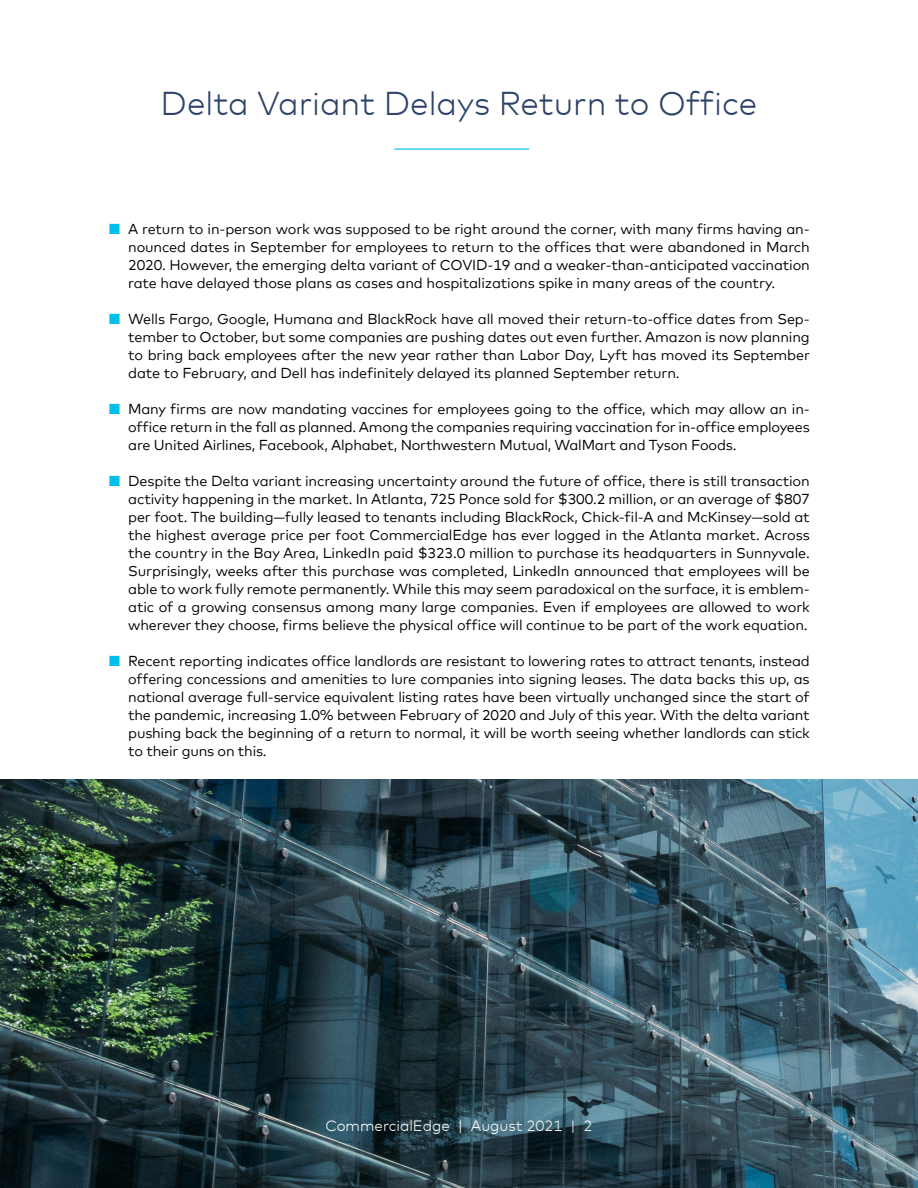
<style>
.page{position:relative;width:918px;height:1188px;background:#fff}
.page>*{position:absolute;margin:0;border:0;box-sizing:border-box;transform-origin:0 0}
.t1{font:300 33px "Mark Offc Pro";color:#2e4369}
.t2{font:300 15px "Mark Offc Pro";color:#fff}
.t3{font:14.4px/18px "Mark Offc Pro";letter-spacing:-.01em;color:#000;text-align:justify}
.s1{color:#00bfed}
</style>
<div class="page">
<img style="left:0;top:780px;width:918px;height:408px">
<hr style="left:394px;top:148px;width:135px;height:2px;background:#00bfec">
<h1 class="t1" style="left:161px;top:78px;width:598px">Delta Variant Delays Return to Office</h1>
<p class="t3" style="left:128px;top:219px;width:683px;text-indent:-20px"><span class="s1">■</span> A return to in-person work was supposed to be right around the corner, with many firms having an&shy;nounced dates in September for employees to return to the offices that were abandoned in March 2020. However, the emerging delta variant of COVID-19 and a weaker-than-anticipated vaccination rate have delayed those plans as cases and hospitalizations spike in many areas of the country.</p>
<p class="t3" style="left:128px;top:309px;width:683px;text-indent:-20px"><span class="s1">■</span> Wells Fargo, Google, Humana and BlackRock have all moved their return-to-office dates from Sep&shy;tember to October, but some companies are pushing dates out even further. Amazon is now planning to bring back employees after the new year rather than Labor Day, Lyft has moved its September date to February, and Dell has indefinitely delayed its planned September return.</p>
<p class="t3" style="left:128px;top:399px;width:683px;text-indent:-20px"><span class="s1">■</span> Many firms are now mandating vaccines for employees going to the office, which may allow an in&shy;office return in the fall as planned. Among the companies requiring vaccination for in-office employees are United Airlines, Facebook, Alphabet, Northwestern Mutual, WalMart and Tyson Foods.</p>
<p class="t3" style="left:128px;top:471px;width:683px;text-indent:-20px"><span class="s1">■</span> Despite the Delta variant increasing uncertainty around the future of office, there is still transaction activity happening in the market. In Atlanta, 725 Ponce sold for $300.2 million, or an average of $807 per foot. The building—fully leased to tenants including BlackRock, Chick-fil-A and McKinsey—sold at the highest average price per foot CommercialEdge has ever logged in the Atlanta market. Across the country in the Bay Area, LinkedIn paid $323.0 million to purchase its headquarters in Sunnyvale.<br>Surprisingly, weeks after this purchase was completed, LinkedIn announced that employees will be able to work fully remote permanently. While this may seem paradoxical on the surface, it is emblem&shy;atic of a growing consensus among many large companies. Even if employees are allowed to work wherever they choose, firms believe the physical office will continue to be part of the work equation.</p>
<p class="t3" style="left:128px;top:651px;width:683px;text-indent:-20px"><span class="s1">■</span> Recent reporting indicates office landlords are resistant to lowering rates to attract tenants, instead offering concessions and amenities to lure companies into signing leases. The data backs this up, as national average full-service equivalent listing rates have been virtually unchanged since the start of the pandemic, increasing 1.0% between February of 2020 and July of this year. With the delta variant pushing back the beginning of a return to normal, it will be worth seeing whether landlords can stick to their guns on this.</p>
<p class="t2" style="left:325px;top:1115px;width:269px">CommercialEdge | August 2021 | 2</p>
</div>
